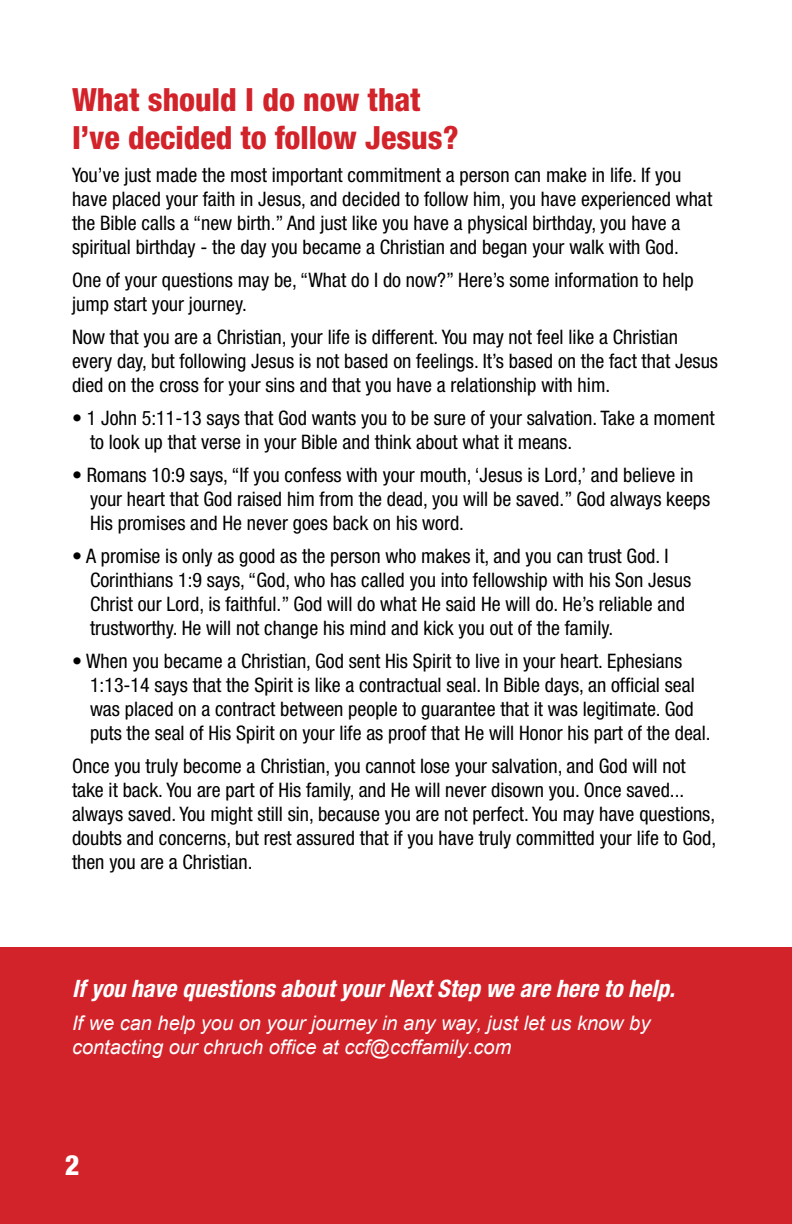
<style>
.page{position:relative;width:792px;height:1224px;background:#fff}
.page>*{position:absolute;margin:0;border:0;box-sizing:border-box;transform-origin:0 0}
.t1{font:800 condensed 32px/38.4px "Helvetica Neue";color:#d2232a}
.t2{font:800 condensed 28px "Helvetica Neue";color:#fff}
.t3{font:italic 700 condensed 24px "Helvetica Neue";color:#fff}
.t4{font:condensed 20px/24px "Helvetica Neue";color:#000}
.t5{font:italic 20px/24px "Arial";color:#fff}
</style>
<div class="page">
<div style="left:0;top:948px;width:792px;height:276px;background:#d2232a"></div>
<h1 class="t1" style="left:72px;top:80px;width:388px">What should I do now that<br>I’ve decided to follow Jesus?</h1>
<p class="t4" style="left:72px;top:163px;width:642px">You’ve just made the most important commitment a person can make in life. If you have placed your faith in Jesus, and decided to follow him, you have experienced what the Bible calls a “new birth.” And just like you have a physical birthday, you have a spiritual birthday - the day you became a Christian and began your walk with God.</p>
<p class="t4" style="left:72px;top:268px;width:623px">One of your questions may be, “What do I do now?” Here’s some information to help jump start your journey.</p>
<p class="t4" style="left:72px;top:325px;width:648px">Now that you are a Christian, your life is different. You may not feel like a Christian every day, but following Jesus is not based on feelings. It’s based on the fact that Jesus died on the cross for your sins and that you have a relationship with him.</p>
<p class="t4" style="left:90px;top:406px;width:626px;text-indent:-18px">• 1 John 5:11-13 says that God wants you to be sure of your salvation. Take a moment to look up that verse in your Bible and think about what it means.</p>
<p class="t4" style="left:90px;top:463px;width:622px;text-indent:-18px">• Romans 10:9 says, “If you confess with your mouth, ‘Jesus is Lord,’ and believe in your heart that God raised him from the dead, you will be saved.” God always keeps<br>His promises and He never goes back on his word.</p>
<p class="t4" style="left:90px;top:544px;width:603px;text-indent:-18px">• A promise is only as good as the person who makes it, and you can trust God. I Corinthians 1:9 says, “God, who has called you into fellowship with his Son Jesus Christ our Lord, is faithful.” God will do what He said He will do. He’s reliable and trustworthy. He will not change his mind and kick you out of the family.</p>
<p class="t4" style="left:90px;top:649px;width:622px;text-indent:-18px">• When you became a Christian, God sent His Spirit to live in your heart. Ephesians 1:13-14 says that the Spirit is like a contractual seal. In Bible days, an official seal was placed on a contract between people to guarantee that it was legitimate. God puts the seal of His Spirit on your life as proof that He will Honor his part of the deal.</p>
<p class="t4" style="left:72px;top:754px;width:646px">Once you truly become a Christian, you cannot lose your salvation, and God will not take it back. You are part of His family, and He will never disown you. Once saved... always saved. You might still sin, because you are not perfect. You may have questions, doubts and concerns, but rest assured that if you have truly committed your life to God, then you are a Christian.</p>
<p class="t3" style="left:72px;top:974px;width:604px">If you have questions about your Next Step we are here to help.</p>
<p class="t5" style="left:72px;top:1011px;width:580px">If we can help you on your journey in any way, just let us know by contacting our chruch office at ccf@ccffamily.com</p>
<h2 class="t2" style="left:65px;top:1147px;width:16px">2</h2>
</div>
